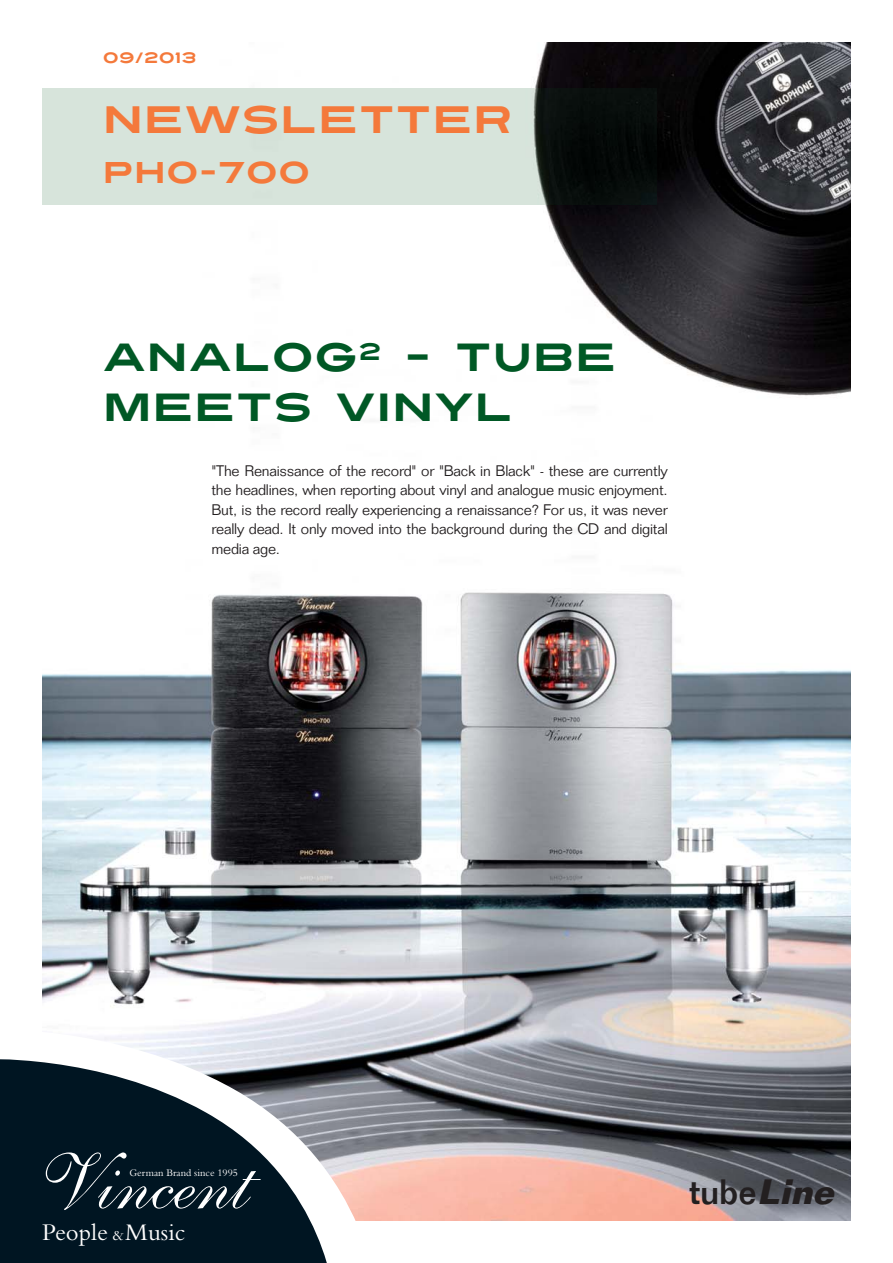
<style>
.page{position:relative;width:893px;height:1263px;background:#fff}
.page>*{position:absolute;margin:0;border:0;box-sizing:border-box;transform-origin:0 0}
.t1{font:80.4px "Shelley Allegro Script";color:#fff}
.t2{font:39.15px/50.2px "Turnpike";color:#005825}
.t3{font:38.1px "Turnpike";color:#f4793b}
.t4{font:500 34.5px "Folio";color:#231f20}
.t5{font:30px "Turnpike";color:#f4793b}
.t6{font:24.9px "Bembo";color:#fff}
.t7{font:300 15px/19.5px "Folio";letter-spacing:-.015em;color:#231f20;text-align:justify}
.t8{font:15px "Turnpike";color:#f4793b}
.t9{font:10.5px "Bembo";color:#fff}
.s1{font-size:15.6px}
.s2{font-weight:700;font-style:italic}
</style>
<div class="page">
<img style="left:42px;top:43px;width:808px;height:1177px">
<svg style="left:42px;top:1022px;width:336px;height:199px"></svg>
<svg style="left:0;top:1053px;width:335px;height:210px;fill:#001522"></svg>
<img style="left:42px;top:89px;width:614px;height:115px">
<p class="t8" style="left:103px;top:49px;width:95px">09/2013</p>
<h3 class="t3" style="left:102px;top:98px;width:412px">NEWSLETTER</h3>
<h3 class="t5" style="left:102px;top:155px;width:209px">PHO-700</h3>
<h2 class="t2" style="left:102px;top:332px;width:515px">ANALOG<sup>2</sup> – TUBE<br>MEETS VINYL</h2>
<p class="t7" style="left:211px;top:463px;width:458px">"The Renaissance of the record" or "Back in Black" - these are currently the headlines, when reporting about vinyl and analogue music enjoyment.<br>But, is the record really experiencing a renaissance? For us, it was never really dead. It only moved into the background during the CD and digital media age.</p>
<h1 class="t1" style="left:24px;top:1160px;width:214px">Vincent</h1>
<h3 class="t6" style="left:42px;top:1223px;width:145px">People <span class="s1">&amp;</span>Music</h3>
<p class="t9" style="left:129px;top:1169px;width:110px">German Brand since 1995</p>
<h3 class="t4" style="left:689px;top:1180px;width:153px">tube<span class="s2">Line</span></h3>
</div>
